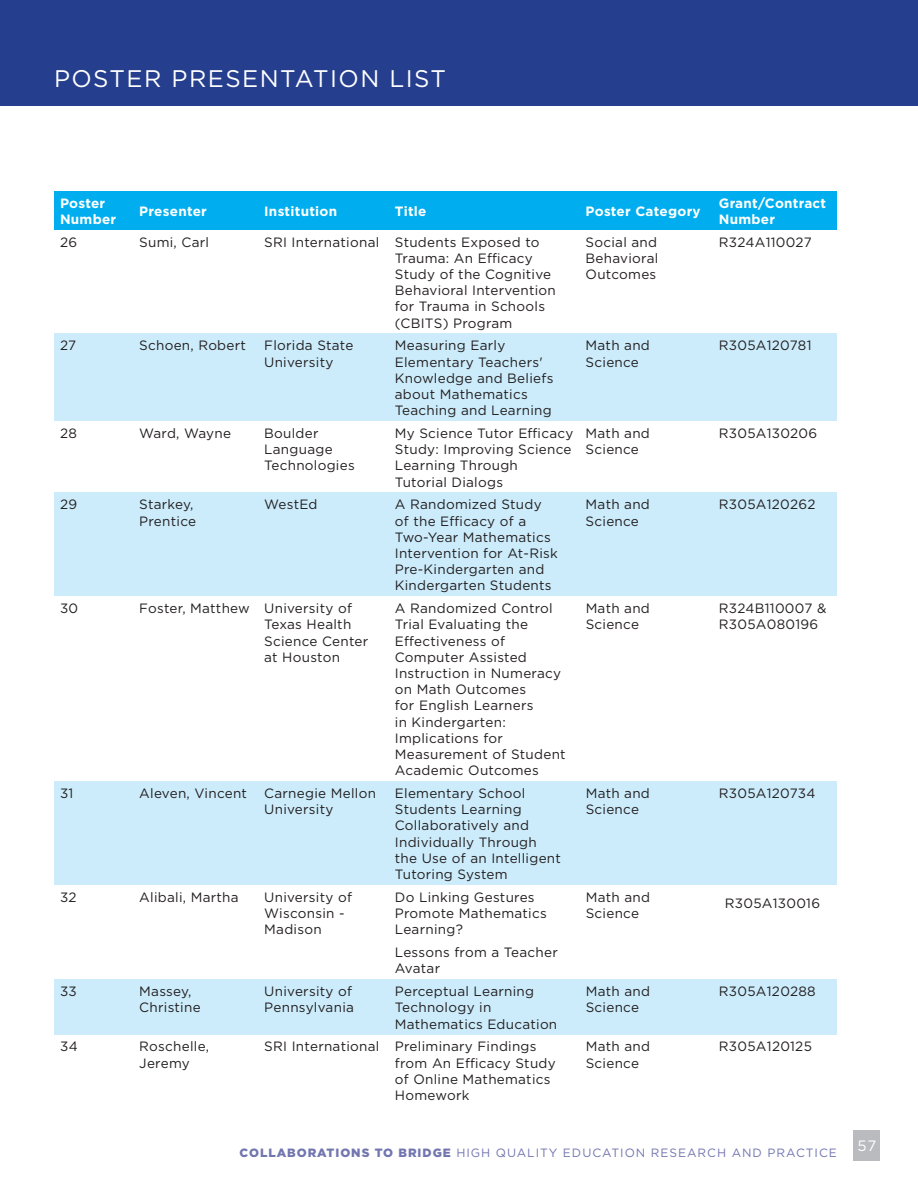
<style>
.page{position:relative;width:918px;height:1188px;background:#fff}
.page>*{position:absolute;margin:0;border:0;box-sizing:border-box;transform-origin:0 0}
.t1{font:24px "Gotham";letter-spacing:.06em;color:#fff}
.t2{font:15px "Gotham";color:#fff}
.t3{font:13.5px/16.2px "Gotham";letter-spacing:.02em;color:#231f20}
.t4{font:700 13.5px/16.2px "Gotham";letter-spacing:.02em;color:#fff}
.t5{font:13.5px "Gotham";color:#231f20}
.t6{font:12px "Gotham";letter-spacing:.08em;color:#7276af}
.s1{font-weight:900}
</style>
<div class="page">
<div style="left:713px;top:979px;width:124px;height:56px;background:#ccecfb"></div>
<div style="left:580px;top:979px;width:133px;height:56px;background:#ccecfb"></div>
<div style="left:389px;top:979px;width:191px;height:56px;background:#ccecfb"></div>
<div style="left:258px;top:979px;width:131px;height:56px;background:#ccecfb"></div>
<div style="left:133px;top:979px;width:125px;height:56px;background:#ccecfb"></div>
<div style="left:54px;top:979px;width:79px;height:56px;background:#ccecfb"></div>
<div style="left:713px;top:781px;width:124px;height:104px;background:#ccecfb"></div>
<div style="left:580px;top:781px;width:133px;height:104px;background:#ccecfb"></div>
<div style="left:389px;top:781px;width:191px;height:104px;background:#ccecfb"></div>
<div style="left:258px;top:781px;width:131px;height:104px;background:#ccecfb"></div>
<div style="left:133px;top:781px;width:125px;height:104px;background:#ccecfb"></div>
<div style="left:54px;top:781px;width:79px;height:104px;background:#ccecfb"></div>
<div style="left:713px;top:493px;width:124px;height:103px;background:#ccecfb"></div>
<div style="left:580px;top:493px;width:133px;height:103px;background:#ccecfb"></div>
<div style="left:389px;top:493px;width:191px;height:103px;background:#ccecfb"></div>
<div style="left:258px;top:493px;width:131px;height:103px;background:#ccecfb"></div>
<div style="left:133px;top:493px;width:125px;height:103px;background:#ccecfb"></div>
<div style="left:54px;top:493px;width:79px;height:103px;background:#ccecfb"></div>
<div style="left:713px;top:334px;width:124px;height:87px;background:#ccecfb"></div>
<div style="left:580px;top:334px;width:133px;height:87px;background:#ccecfb"></div>
<div style="left:389px;top:334px;width:191px;height:87px;background:#ccecfb"></div>
<div style="left:258px;top:334px;width:131px;height:87px;background:#ccecfb"></div>
<div style="left:133px;top:334px;width:125px;height:87px;background:#ccecfb"></div>
<div style="left:54px;top:334px;width:79px;height:87px;background:#ccecfb"></div>
<div style="left:0;top:0;width:918px;height:106px;background:#253f8e"></div>
<div style="left:54px;top:191px;width:79px;height:39px;background:#00aeef"></div>
<div style="left:133px;top:191px;width:125px;height:39px;background:#00aeef"></div>
<div style="left:258px;top:191px;width:131px;height:39px;background:#00aeef"></div>
<div style="left:389px;top:191px;width:191px;height:39px;background:#00aeef"></div>
<div style="left:580px;top:191px;width:133px;height:39px;background:#00aeef"></div>
<div style="left:713px;top:191px;width:124px;height:39px;background:#00aeef"></div>
<div style="left:854px;top:1130px;width:26px;height:31px;background:#babbbe"></div>
<p class="t1" style="left:54px;top:63px;width:394px">POSTER PRESENTATION LIST</p>
<p class="t4" style="left:60px;top:195px;width:58px">Poster<br>Number</p>
<p class="t4" style="left:139px;top:203px;width:69px">Presenter</p>
<p class="t4" style="left:264px;top:203px;width:75px">Institution</p>
<p class="t4" style="left:395px;top:203px;width:33px">Title</p>
<p class="t4" style="left:586px;top:203px;width:117px">Poster Category</p>
<p class="t4" style="left:719px;top:195px;width:109px">Grant/Contract<br>Number</p>
<p class="t3" style="left:60px;top:233px;width:19px">26</p>
<p class="t3" style="left:139px;top:233px;width:71px">Sumi, Carl</p>
<p class="t3" style="left:264px;top:233px;width:117px">SRI International</p>
<p class="t3" style="left:395px;top:233px;width:163px">Students Exposed to<br>Trauma: An Efcacy<br>Study of the Cognitive<br>Behavioral Intervention</p>
<p class="t3" style="left:586px;top:233px;width:74px;text-align:justify">Social and Behavioral Outcomes</p>
<p class="t3" style="left:719px;top:233px;width:95px">R324A110027</p>
<p class="t3" style="left:395px;top:298px;width:152px">for Trauma in Schools</p>
<p class="t3" style="left:395px;top:314px;width:119px">(CBITS) Program</p>
<p class="t3" style="left:60px;top:337px;width:18px">27</p>
<p class="t3" style="left:139px;top:337px;width:108px">Schoen, Robert</p>
<p class="t3" style="left:264px;top:337px;width:91px">Florida State<br>University</p>
<p class="t3" style="left:395px;top:337px;width:160px">Measuring Early<br>Elementary Teachers'<br>Knowledge and Beliefs about Mathematics</p>
<p class="t3" style="left:586px;top:337px;width:66px">Math and<br>Science</p>
<p class="t3" style="left:719px;top:337px;width:94px">R305A120781</p>
<p class="t3" style="left:395px;top:402px;width:158px">Teaching and Learning</p>
<p class="t3" style="left:60px;top:425px;width:18px">28</p>
<p class="t5" style="left:139px;top:425px;width:93px">Ward, Wayne</p>
<p class="t3" style="left:264px;top:425px;width:92px">Boulder<br>Language<br>Technologies</p>
<p class="t3" style="left:395px;top:425px;width:180px">My Science Tutor Efcacy<br>Study: Improving Science<br>Learning Through<br>Tutorial Dialogs</p>
<p class="t3" style="left:586px;top:425px;width:66px">Math and<br>Science</p>
<p class="t3" style="left:719px;top:425px;width:100px">R305A130206</p>
<p class="t3" style="left:60px;top:496px;width:19px">29</p>
<p class="t3" style="left:139px;top:496px;width:58px">Starkey,<br>Prentice</p>
<p class="t3" style="left:264px;top:496px;width:55px">WestEd</p>
<p class="t3" style="left:395px;top:496px;width:157px">A Randomized Study of the Efcacy of a<br>Two-Year Mathematics</p>
<p class="t3" style="left:586px;top:496px;width:66px">Math and<br>Science</p>
<p class="t3" style="left:719px;top:496px;width:98px">R305A120262</p>
<p class="t3" style="left:395px;top:545px;width:165px">Intervention for At-Risk</p>
<p class="t3" style="left:395px;top:561px;width:158px">Pre-Kindergarten and<br>Kindergarten Students</p>
<p class="t3" style="left:60px;top:600px;width:20px">30</p>
<p class="t3" style="left:139px;top:600px;width:112px">Foster, Matthew</p>
<p class="t3" style="left:264px;top:600px;width:106px">University of<br>Texas Health<br>Science Center</p>
<p class="t3" style="left:395px;top:600px;width:159px">A Randomized Control<br>Trial Evaluating the<br>Efectiveness of</p>
<p class="t3" style="left:586px;top:600px;width:66px">Math and<br>Science</p>
<p class="t3" style="left:719px;top:600px;width:109px">R324B110007 &amp;<br>R305A080196</p>
<p class="t3" style="left:264px;top:649px;width:77px">at Houston</p>
<p class="t3" style="left:395px;top:649px;width:168px">Computer Assisted<br>Instruction in Numeracy on Math Outcomes</p>
<p class="t3" style="left:395px;top:697px;width:172px">for English Learners<br>in Kindergarten:<br>Implications for<br>Measurement of Student</p>
<p class="t3" style="left:395px;top:762px;width:146px">Academic Outcomes</p>
<p class="t3" style="left:60px;top:785px;width:15px">31</p>
<p class="t3" style="left:139px;top:785px;width:109px">Aleven, Vincent</p>
<p class="t3" style="left:264px;top:785px;width:113px">Carnegie Mellon<br>University</p>
<p class="t3" style="left:395px;top:785px;width:168px">Elementary School<br>Students Learning<br>Collaboratively and<br>Individually Through the Use of an Intelligent<br>Tutoring System</p>
<p class="t3" style="left:586px;top:785px;width:66px">Math and<br>Science</p>
<p class="t3" style="left:719px;top:785px;width:98px">R305A120734</p>
<p class="t3" style="left:60px;top:889px;width:18px">32</p>
<p class="t3" style="left:139px;top:889px;width:101px">Alibali, Martha</p>
<p class="t3" style="left:264px;top:889px;width:89px">University of<br>Wisconsin -</p>
<p class="t3" style="left:395px;top:889px;width:153px">Do Linking Gestures<br>Promote Mathematics</p>
<p class="t3" style="left:586px;top:889px;width:66px">Math and<br>Science</p>
<p class="t3" style="left:725px;top:895px;width:97px">R305A130016</p>
<p class="t3" style="left:264px;top:921px;width:59px">Madison</p>
<p class="t3" style="left:395px;top:921px;width:70px">Learning?</p>
<p class="t3" style="left:395px;top:944px;width:164px">Lessons from a Teacher</p>
<p class="t3" style="left:395px;top:960px;width:47px">Avatar</p>
<p class="t3" style="left:60px;top:983px;width:18px">33</p>
<p class="t3" style="left:139px;top:983px;width:63px">Massey,<br>Christine</p>
<p class="t3" style="left:264px;top:983px;width:91px">University of<br>Pennsylvania</p>
<p class="t3" style="left:395px;top:983px;width:164px">Perceptual Learning<br>Technology in<br>Mathematics Education</p>
<p class="t3" style="left:586px;top:983px;width:66px">Math and<br>Science</p>
<p class="t3" style="left:719px;top:983px;width:98px">R305A120288</p>
<p class="t3" style="left:60px;top:1038px;width:19px">34</p>
<p class="t3" style="left:139px;top:1038px;width:71px">Roschelle,<br>Jeremy</p>
<p class="t3" style="left:264px;top:1038px;width:117px">SRI International</p>
<p class="t3" style="left:395px;top:1038px;width:162px">Preliminary Findings from An Efcacy Study of Online Mathematics</p>
<p class="t3" style="left:586px;top:1038px;width:66px">Math and<br>Science</p>
<p class="t3" style="left:719px;top:1038px;width:95px">R305A120125</p>
<p class="t3" style="left:395px;top:1087px;width:76px">Homework</p>
<p class="t6" style="left:240px;top:1145px;width:599px"><span class="s1">COLLABORATIONS TO BRIDGE</span> HIGH QUALITY EDUCATION RESEARCH AND PRACTICE</p>
<p class="t2" style="left:858px;top:1136px;width:20px">57</p>
</div>
